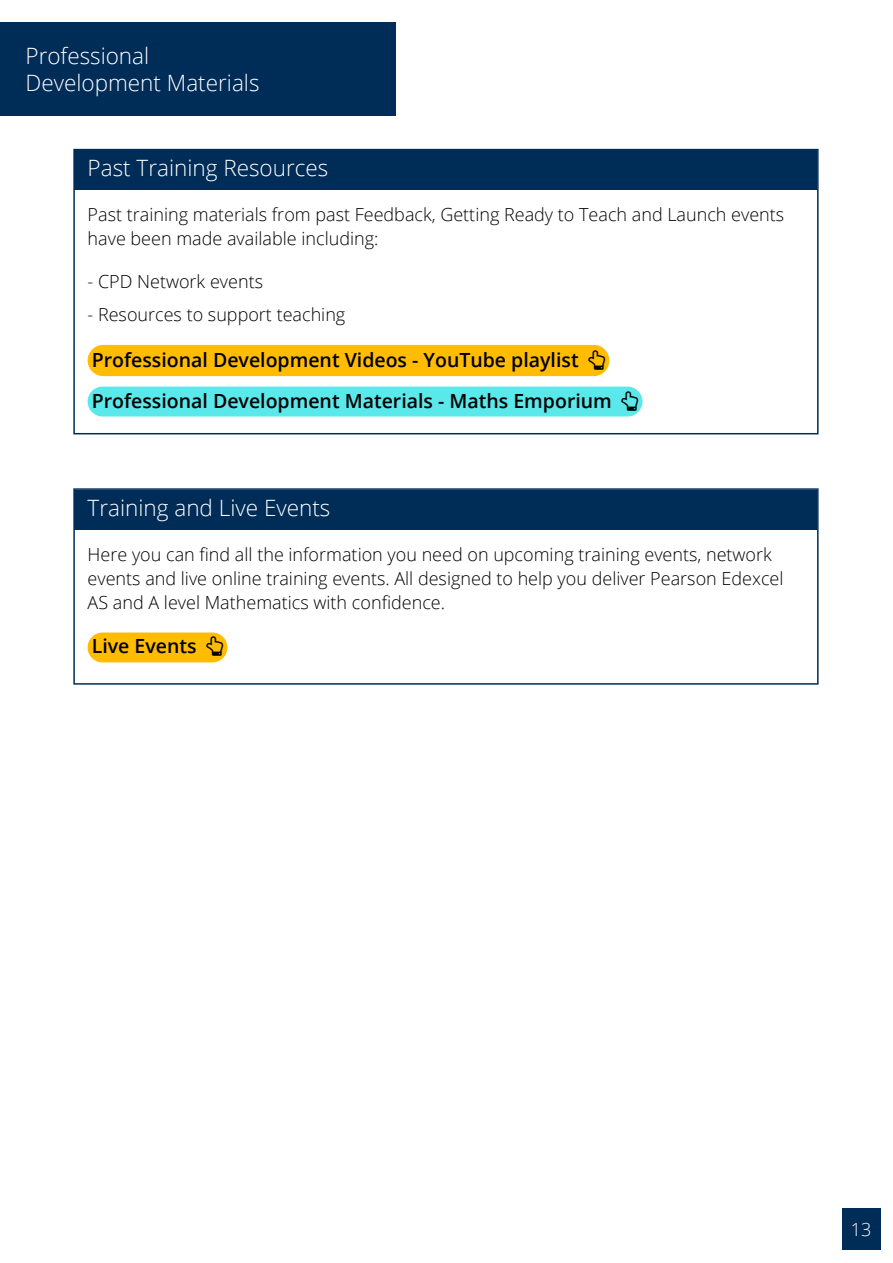
<style>
.page{position:relative;width:893px;height:1263px;background:#fff}
.page>*{position:absolute;margin:0;border:0;box-sizing:border-box;transform-origin:0 0}
.t1{font:300 22.5px/27px "Open Sans";color:#fff}
.t2{font:600 19.5px/40.3px "Open Sans";color:#000}
.t3{font:300 18px/24px "Open Sans";color:#000}
.t4{font:300 18px "Open Sans";color:#fff}
</style>
<div class="page">
<div style="left:842px;top:1208px;width:38px;height:42px;background:#002c58"></div>
<div style="left:0;top:22px;width:395px;height:94px;background:#002c58"></div>
<div style="left:75px;top:150px;width:742px;height:40px;background:#002c58"></div>
<div style="left:88px;top:345px;width:521px;height:31px;background:#ffbc00;border-radius:16px"></div>
<div style="left:88px;top:387px;width:554px;height:29px;background:#5ae8eb;border-radius:15px"></div>
<div style="left:73px;top:149px;width:746px;height:285px;border:2px solid #002c58"></div>
<div style="left:75px;top:490px;width:742px;height:39px;background:#002c58"></div>
<div style="left:88px;top:632px;width:139px;height:30px;background:#ffbc00;border-radius:15px"></div>
<div style="left:73px;top:488px;width:746px;height:197px;border:2px solid #002c58"></div>
<p class="t1" style="left:26px;top:42px;width:236px">Professional<br>Development Materials</p>
<p class="t1" style="left:88px;top:154px;width:242px">Past Training Resources</p>
<p class="t3" style="left:88px;top:202px;width:698px">Past training materials from past Feedback, Getting Ready to Teach and Launch events have been made available including:</p>
<p class="t3" style="left:88px;top:269px;width:177px">- CPD Network events</p>
<p class="t3" style="left:88px;top:302px;width:259px">- Resources to support teaching</p>
<p class="t2" style="left:92px;top:339px;width:521px">Professional Development Videos - YouTube playlist<br>Professional Development Materials - Maths Emporium</p>
<p class="t1" style="left:88px;top:493px;width:244px">Training and Live Events</p>
<p class="t3" style="left:88px;top:542px;width:697px">Here you can find all the information you need on upcoming training events, network events and live online training events. All designed to help you deliver Pearson Edexcel<br>AS and A level Mathematics with confidence.</p>
<p class="t2" style="left:92px;top:626px;width:106px">Live Events</p>
<p class="t4" style="left:851px;top:1217px;width:22px">13</p>
</div>
